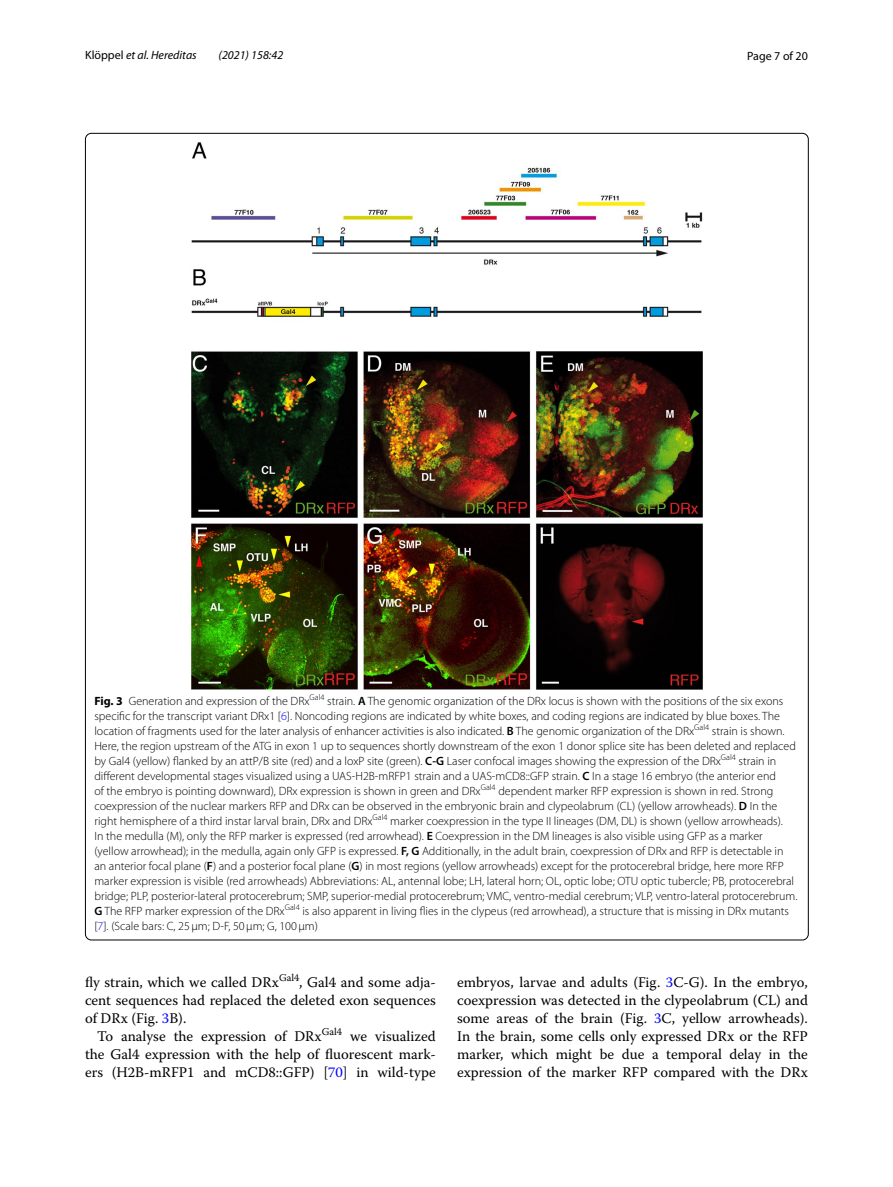
<style>
.page{position:relative;width:893px;height:1187px;background:#fff}
.page>*{position:absolute;margin:0;border:0;box-sizing:border-box;transform-origin:0 0}
.t1{font:14.7px/18px "Warnock Pro";color:#000;text-align:justify}
.t2{font:300 12px/15px "Myriad Pro";color:#000}
.t3{font:italic 12px "Myriad Pro";color:#000}
.t4{font:12px "Myriad Pro";color:#000}
.s1{font-style:normal}
.s2{font-weight:700}
.s3{font-weight:600}
.s4{color:#00f}
</style>
<div class="page">
<img style="left:192px;top:142px;width:510px;height:547px">
<p class="t3" style="left:85px;top:48px;width:113px"><span class="s1">Klöppel</span> et al. Hereditas</p>
<p class="t3" style="left:219px;top:48px;width:66px">(2021) 158:42</p>
<p class="t4" style="left:747px;top:48px;width:62px">Page 7 of 20</p>
<p class="t2" style="left:94px;top:693px;width:704px"><span class="s2">Fig. 3</span> Generation and expression of the DRx<sup>Gal4</sup> strain. <span class="s3">A</span> The genomic organization of the DRx locus is shown with the positions of the six exons specific for the transcript variant DRx1 [<span class="s4">6</span>]. Noncoding regions are indicated by white boxes, and coding regions are indicated by blue boxes. The location of fragments used for the later analysis of enhancer activities is also indicated. <span class="s3">B</span> The genomic organization of the DRx<sup>Gal4</sup> strain is shown.<br>Here, the region upstream of the ATG in exon 1 up to sequences shortly downstream of the exon 1 donor splice site has been deleted and replaced by Gal4 (yellow) flanked by an attP/B site (red) and a loxP site (green). <span class="s3">C-G</span> Laser confocal images showing the expression of the DRx<sup>Gal4</sup> strain in different developmental stages visualized using a UAS-H2B-mRFP1 strain and a UAS-mCD8::GFP strain. <span class="s3">C</span> In a stage 16 embryo (the anterior end<br>of the embryo is pointing downward), DRx expression is shown in green and DRx<sup>Gal4</sup> dependent marker RFP expression is shown in red. Strong coexpression of the nuclear markers RFP and DRx can be observed in the embryonic brain and clypeolabrum (CL) (yellow arrowheads). <span class="s3">D</span> In the right hemisphere of a third instar larval brain, DRx and DRx<sup>Gal4</sup> marker coexpression in the type II lineages (DM, DL) is shown (yellow arrowheads).<br>In the medulla (M), only the RFP marker is expressed (red arrowhead). <span class="s3">E</span> Coexpression in the DM lineages is also visible using GFP as a marker (yellow arrowhead); in the medulla, again only GFP is expressed. <span class="s3">F, G</span> Additionally, in the adult brain, coexpression of DRx and RFP is detectable in an anterior focal plane (<span class="s3">F</span>) and a posterior focal plane (<span class="s3">G</span>) in most regions (yellow arrowheads) except for the protocerebral bridge, here more RFP marker expression is visible (red arrowheads) Abbreviations: AL, antennal lobe; LH, lateral horn; OL, optic lobe; OTU optic tubercle; PB, protocerebral bridge; PLP, posterior-lateral protocerebrum; SMP, superior-medial protocerebrum; VMC, ventro-medial cerebrum; VLP, ventro-lateral protocerebrum.<br><span class="s3">G</span> The RFP marker expression of the DRx<sup>Gal4</sup> is also apparent in living flies in the clypeus (red arrowhead), a structure that is missing in DRx mutants [<span class="s4">7</span>]. (Scale bars: C, 25μm; D-F, 50μm; G, 100μm)</p>
<p class="t1" style="left:85px;top:972px;width:352px">fly strain, which we called DRx<sup>Gal4</sup>, Gal4 and some adja&shy;cent sequences had replaced the deleted exon sequences of DRx (Fig. <span class="s4">3</span>B).</p>
<p class="t1" style="left:85px;top:1026px;width:352px;text-indent:12px">To analyse the expression of DRx<sup>Gal4</sup> we visualized the Gal4 expression with the help of fluorescent mark&shy;ers (H2B-mRFP1 and mCD8::GFP) [<span class="s4">70</span>] in wild-type</p>
<p class="t1" style="left:457px;top:972px;width:352px">embryos, larvae and adults (Fig. <span class="s4">3</span>C-G). In the embryo, coexpression was detected in the clypeolabrum (CL) and some areas of the brain (Fig. <span class="s4">3</span>C, yellow arrowheads).<br>In the brain, some cells only expressed DRx or the RFP marker, which might be due a temporal delay in the expression of the marker RFP compared with the DRx</p>
</div>
